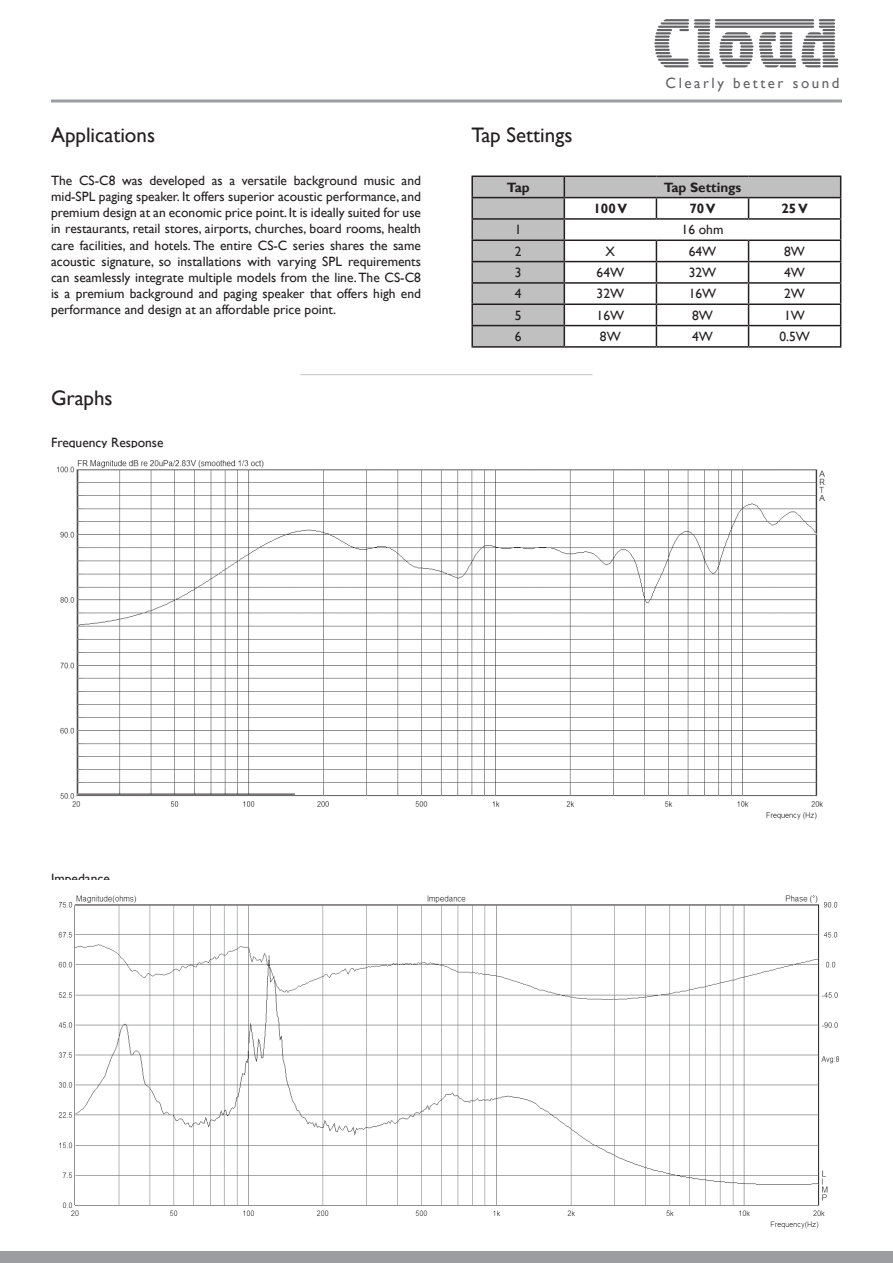
<style>
.page{position:relative;width:893px;height:1263px;background:#fff}
.page>*{position:absolute;margin:0;border:0;box-sizing:border-box;transform-origin:0 0}
.Sub_Heading{font:21px "Gill Sans";color:#231f20}
.t1{font:15px "Gill Sans";letter-spacing:.17em;color:#636366}
.Normal{font:13.5px/16.2px "Gill Sans";color:#231f20;text-align:justify}
.Normal-2{font:700 13.5px "Gill Sans";color:#231f20}
</style>
<div class="page">
<hr style="left:715px;top:19px;width:99px;height:2px;background:#636366">
<hr style="left:715px;top:22px;width:99px;height:3px;background:#636366">
<hr style="left:715px;top:26px;width:99px;height:2px;background:#636366">
<hr style="left:740px;top:45px;width:14px;height:3px;background:#636366">
<svg style="left:654px;top:19px;width:99px;height:48px"></svg>
<svg style="left:759px;top:19px;width:79px;height:48px"></svg>
<hr style="left:51px;top:99px;width:791px;height:3px;background:#9b9da0">
<div style="left:0;top:1252px;width:893px;height:11px;background:#9b9da0"></div>
<svg style="left:473px;top:177px;width:367px;height:169px"></svg>
<hr style="left:471px;top:176px;width:93px;height:1px;background:#231f20">
<hr style="left:471px;top:177px;width:2px;height:20px;background:#231f20">
<hr style="left:564px;top:176px;width:92px;height:1px;background:#231f20">
<hr style="left:656px;top:176px;width:93px;height:1px;background:#231f20">
<hr style="left:749px;top:176px;width:92px;height:1px;background:#231f20">
<hr style="left:471px;top:197px;width:93px;height:1px;background:#231f20">
<hr style="left:471px;top:198px;width:2px;height:20px;background:#231f20">
<hr style="left:564px;top:197px;width:92px;height:1px;background:#231f20">
<hr style="left:656px;top:197px;width:93px;height:1px;background:#231f20">
<svg style="left:656px;top:198px;width:1px;height:20px"></svg>
<hr style="left:749px;top:197px;width:92px;height:1px;background:#231f20">
<svg style="left:748px;top:198px;width:1px;height:20px"></svg>
<hr style="left:471px;top:218px;width:93px;height:2px;background:#231f20">
<svg style="left:471px;top:220px;width:2px;height:19px"></svg>
<hr style="left:564px;top:218px;width:92px;height:2px;background:#231f20">
<hr style="left:656px;top:218px;width:93px;height:2px;background:#231f20">
<hr style="left:749px;top:218px;width:92px;height:2px;background:#231f20">
<hr style="left:471px;top:239px;width:93px;height:2px;background:#231f20">
<hr style="left:471px;top:241px;width:2px;height:20px;background:#231f20">
<hr style="left:564px;top:239px;width:92px;height:2px;background:#231f20">
<hr style="left:656px;top:239px;width:93px;height:2px;background:#231f20">
<hr style="left:749px;top:239px;width:92px;height:2px;background:#231f20">
<hr style="left:471px;top:261px;width:93px;height:1px;background:#231f20">
<hr style="left:471px;top:262px;width:2px;height:20px;background:#231f20">
<hr style="left:564px;top:261px;width:92px;height:1px;background:#231f20">
<hr style="left:656px;top:261px;width:93px;height:1px;background:#231f20">
<hr style="left:749px;top:261px;width:92px;height:1px;background:#231f20">
<hr style="left:471px;top:282px;width:93px;height:2px;background:#231f20">
<svg style="left:471px;top:284px;width:2px;height:19px"></svg>
<hr style="left:564px;top:282px;width:92px;height:2px;background:#231f20">
<hr style="left:656px;top:282px;width:93px;height:2px;background:#231f20">
<hr style="left:749px;top:282px;width:92px;height:2px;background:#231f20">
<hr style="left:471px;top:303px;width:93px;height:2px;background:#231f20">
<hr style="left:471px;top:305px;width:2px;height:20px;background:#231f20">
<hr style="left:564px;top:303px;width:92px;height:2px;background:#231f20">
<hr style="left:656px;top:303px;width:93px;height:2px;background:#231f20">
<hr style="left:749px;top:303px;width:92px;height:2px;background:#231f20">
<hr style="left:471px;top:325px;width:93px;height:1px;background:#231f20">
<hr style="left:471px;top:326px;width:2px;height:20px;background:#231f20">
<hr style="left:564px;top:325px;width:92px;height:1px;background:#231f20">
<svg style="left:564px;top:177px;width:1px;height:169px"></svg>
<hr style="left:656px;top:325px;width:93px;height:1px;background:#231f20">
<svg style="left:656px;top:241px;width:1px;height:105px"></svg>
<hr style="left:749px;top:325px;width:92px;height:1px;background:#231f20">
<svg style="left:748px;top:241px;width:1px;height:105px"></svg>
<svg style="left:840px;top:177px;width:1px;height:169px"></svg>
<hr style="left:471px;top:346px;width:93px;height:2px;background:#231f20">
<hr style="left:564px;top:346px;width:92px;height:2px;background:#231f20">
<hr style="left:656px;top:346px;width:93px;height:2px;background:#231f20">
<hr style="left:749px;top:346px;width:92px;height:2px;background:#231f20">
<hr style="left:300px;top:374px;width:292px;height:1px;background:#c2c3c6">
<img style="left:57px;top:460px;width:768px;height:360px">
<div style="left:68px;top:811px;width:107px;height:25px;background:#fff"></div>
<img style="left:58px;top:895px;width:781px;height:334px">
<div style="left:68px;top:1219px;width:147px;height:19px;background:#fff"></div>
<p class="Sub_Heading" style="left:51px;top:123px;width:106px">Applications</p>
<p class="Normal" style="left:51px;top:172px;width:371px">The CS-C8 was developed as a versatile background music and mid-SPL paging speaker. It offers superior acoustic performance, and premium design at an economic price point. It is ideally suited for use in restaurants, retail stores, airports, churches, board rooms, health care facilities, and hotels. The entire CS-C series shares the same acoustic signature, so installations with varying SPL requirements can seamlessly integrate multiple models from the line. The CS-C8 is a premium background and paging speaker that offers high end performance and design at an affordable price point.</p>
<p class="Sub_Heading" style="left:51px;top:386px;width:63px">Graphs</p>
<p class="Normal" style="left:51px;top:435px;width:114px">Frequency Response</p>
<p class="t1" style="left:666px;top:74px;width:175px">Clearly better sound</p>
<p class="Sub_Heading" style="left:471px;top:123px;width:102px">Tap Settings</p>
<p class="Normal-2" style="left:507px;top:179px;width:24px">Tap</p>
<p class="Normal-2" style="left:664px;top:179px;width:79px">Tap Settings</p>
<p class="Normal-2" style="left:593px;top:200px;width:35px">100 V</p>
<p class="Normal-2" style="left:689px;top:200px;width:28px">70 V</p>
<p class="Normal-2" style="left:781px;top:200px;width:28px">25 V</p>
<p class="Normal" style="left:515px;top:222px;width:8px">1</p>
<p class="Normal" style="left:682px;top:222px;width:43px">16 ohm</p>
<p class="Normal" style="left:515px;top:243px;width:8px">2</p>
<p class="Normal" style="left:606px;top:243px;width:11px">X</p>
<p class="Normal" style="left:689px;top:243px;width:29px">64W</p>
<p class="Normal" style="left:784px;top:243px;width:22px">8W</p>
<p class="Normal" style="left:515px;top:264px;width:8px">3</p>
<p class="Normal" style="left:597px;top:264px;width:29px">64W</p>
<p class="Normal" style="left:689px;top:264px;width:29px">32W</p>
<p class="Normal" style="left:784px;top:264px;width:22px">4W</p>
<p class="Normal" style="left:515px;top:286px;width:8px">4</p>
<p class="Normal" style="left:597px;top:286px;width:29px">32W</p>
<p class="Normal" style="left:689px;top:286px;width:29px">16W</p>
<p class="Normal" style="left:784px;top:286px;width:22px">2W</p>
<p class="Normal" style="left:515px;top:307px;width:8px">5</p>
<p class="Normal" style="left:597px;top:307px;width:29px">16W</p>
<p class="Normal" style="left:692px;top:307px;width:22px">8W</p>
<p class="Normal" style="left:784px;top:307px;width:22px">1W</p>
<p class="Normal" style="left:515px;top:328px;width:8px">6</p>
<p class="Normal" style="left:600px;top:328px;width:22px">8W</p>
<p class="Normal" style="left:692px;top:328px;width:22px">4W</p>
<p class="Normal" style="left:779px;top:328px;width:32px">0.5W</p>
<p class="Normal" style="left:51px;top:871px;width:60px">Impedance</p>
</div>
